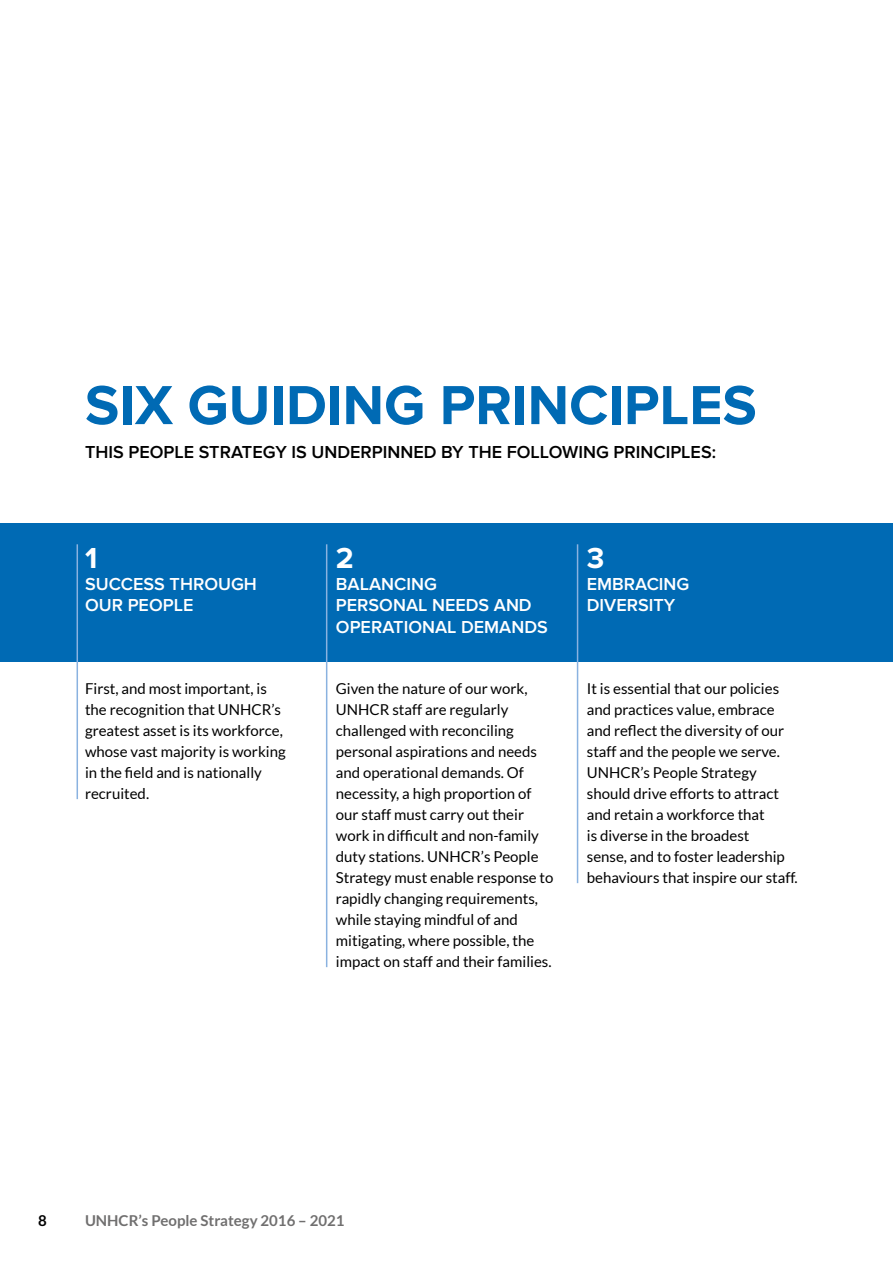
<style>
.page{position:relative;width:893px;height:1263px;background:#fff}
.page>*{position:absolute;margin:0;border:0;box-sizing:border-box;transform-origin:0 0}
.t1{font:700 57px "Proxima Nova";color:#006ab4}
.t2{font:700 30px "Proxima Nova";color:#fff}
.t3{font:600 18px/21.6px "Proxima Nova";color:#fff}
.t4{font:600 18px "Proxima Nova";color:#000}
.t5{font:15px/21px "Lato";color:#000}
.t6{font:700 15px "Lato";color:#706f6f}
.t7{font:700 15px "Lato";color:#000}
</style>
<div class="page">
<div style="left:0;top:523px;width:893px;height:139px;background:#006ab4"></div>
<hr style="left:326px;top:544px;width:1px;height:423px;background:#8ab2e0">
<hr style="left:77px;top:544px;width:1px;height:255px;background:#8ab2e0">
<hr style="left:577px;top:544px;width:1px;height:339px;background:#8ab2e0">
<h1 class="t1" style="left:85px;top:372px;width:673px">SIX GUIDING PRINCIPLES</h1>
<p class="t4" style="left:85px;top:442px;width:633px">THIS PEOPLE STRATEGY IS UNDERPINNED BY THE FOLLOWING PRINCIPLES:</p>
<h2 class="t2" style="left:85px;top:541px;width:14px">1</h2>
<p class="t3" style="left:85px;top:573px;width:173px">SUCCESS THROUGH<br>OUR PEOPLE</p>
<p class="t5" style="left:85px;top:678px;width:202px">First, and most important, is the recognition that UNHCR’s greatest asset is its workforce, whose vast majority is working in the field and is nationally recruited.</p>
<h2 class="t2" style="left:336px;top:541px;width:19px">2</h2>
<p class="t3" style="left:336px;top:573px;width:213px">BALANCING<br>PERSONAL NEEDS AND<br>OPERATIONAL DEMANDS</p>
<p class="t5" style="left:336px;top:678px;width:219px">Given the nature of our work,<br>UNHCR staff are regularly challenged with reconciling personal aspirations and needs and operational demands. Of necessity, a high proportion of our staff must carry out their work in difficult and non-family duty stations. UNHCR’s People<br>Strategy must enable response to rapidly changing requirements, while staying mindful of and mitigating, where possible, the impact on staff and their families.</p>
<h2 class="t2" style="left:587px;top:541px;width:19px">3</h2>
<p class="t3" style="left:587px;top:573px;width:104px">EMBRACING<br>DIVERSITY</p>
<p class="t5" style="left:587px;top:678px;width:212px">It is essential that our policies and practices value, embrace and reflect the diversity of our staff and the people we serve.<br>UNHCR’s People Strategy should drive efforts to attract and retain a workforce that<br>is diverse in the broadest<br>sense, and to foster leadership behaviours that inspire our staff.</p>
<p class="t7" style="left:38px;top:1212px;width:10px">8</p>
<p class="t6" style="left:85px;top:1212px;width:261px">UNHCR’s People Strategy 2016 – 2021</p>
</div>
